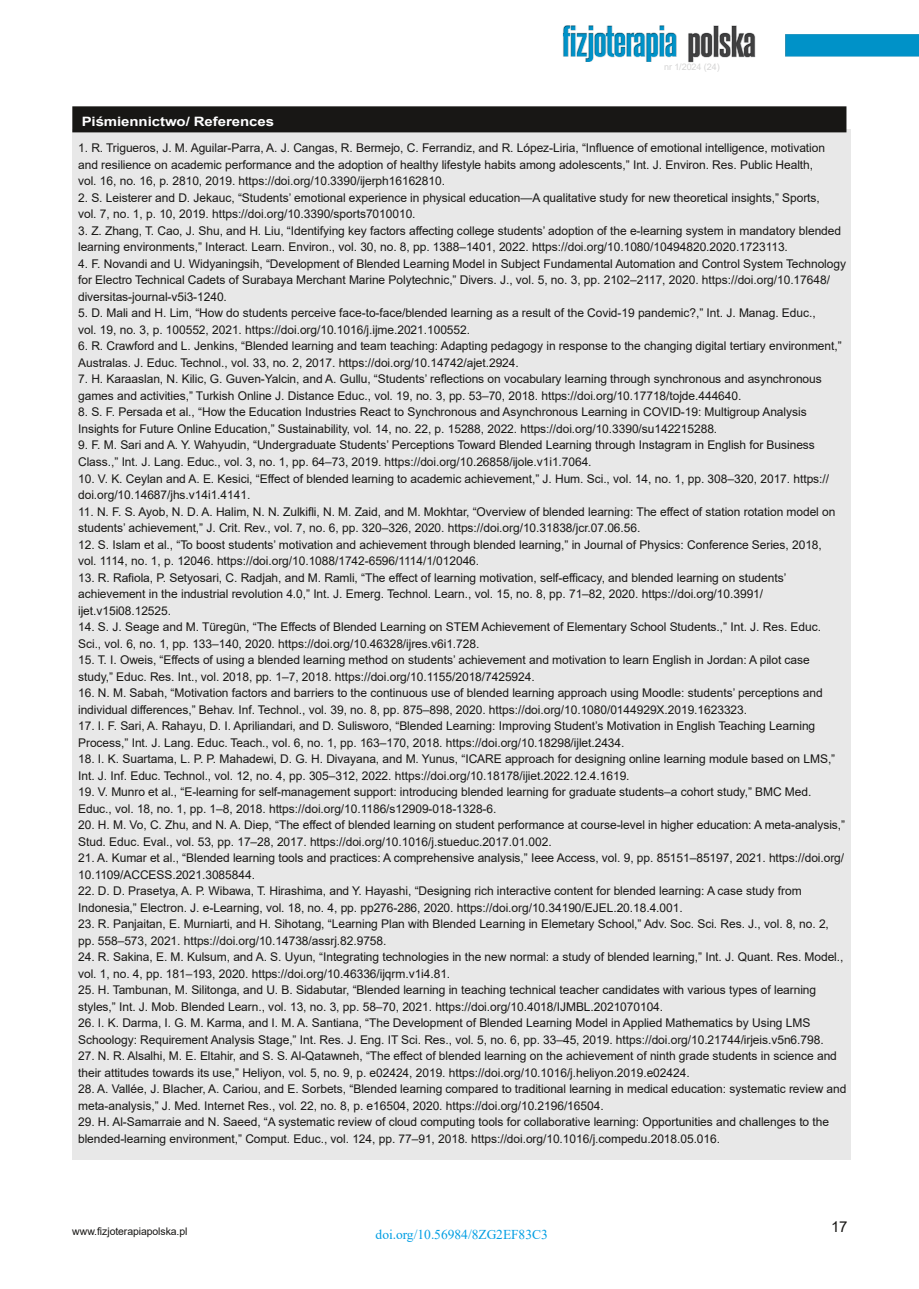
<style>
.page{position:relative;width:919px;height:1289px;background:#fff}
.page>*{position:absolute;margin:0;border:0;box-sizing:border-box;transform-origin:0 0}
.t1{font:15px "Arial";color:#181715}
.t2{font:13.5px "Times New Roman";color:#009ee3}
.t3{font:700 12.9px "Arial";letter-spacing:-.005em;color:#fff;scale:1.16 1}
.t4{font:12px/16.5px "Arial";letter-spacing:-.005em;color:#181715}
.t5{font:10.5px "Arial";letter-spacing:-.01em;color:#181715}
.t6{font:9px "Arial";letter-spacing:-.005em;color:rgb(111 110 110/.3)}
</style>
<div class="page">
<img style="left:562px;top:25px;width:356px;height:38px">
<div style="left:73px;top:107px;width:772px;height:25px;background:#181715"></div>
<div style="left:72px;top:106px;width:774px;height:26px;border:1px solid #181715"></div>
<div style="left:72px;top:129px;width:778px;height:1030px;background:#e8e8e8"></div>
<p class="t6" style="left:664px;top:62px;width:57px">nr 1/2024 (24)</p>
<p class="t3" style="left:82px;top:115px;width:167px">Piśmiennictwo/ References</p>
<p class="t4" style="left:78px;top:140px;width:748px">1. R. Trigueros, J. M. Aguilar-Parra, A. J. Cangas, R. Bermejo, C. Ferrandiz, and R. López-Liria, “Influence of emotional intelligence, motivation and resilience on academic performance and the adoption of healthy lifestyle habits among adolescents,” Int. J. Environ. Res. Public Health, vol. 16, no. 16, p. 2810, 2019. https://doi.org/10.3390/ijerph16162810.</p>
<p class="t4" style="left:78px;top:189px;width:743px">2. S. Leisterer and D. Jekauc, “Students’ emotional experience in physical education—A qualitative study for new theoretical insights,” Sports, vol. 7, no. 1, p. 10, 2019. https://doi.org/10.3390/sports7010010.</p>
<p class="t4" style="left:78px;top:222px;width:764px">3. Z. Zhang, T. Cao, J. Shu, and H. Liu, “Identifying key factors affecting college students’ adoption of the e-learning system in mandatory blended learning environments,” Interact. Learn. Environ., vol. 30, no. 8, pp. 1388–1401, 2022. https://doi.org/10.1080/10494820.2020.1723113.</p>
<p class="t4" style="left:78px;top:255px;width:769px">4. F. Novandi and U. Widyaningsih, “Development of Blended Learning Model in Subject Fundamental Automation and Control System Technology for Electro Technical Cadets of Surabaya Merchant Marine Polytechnic,” Divers. J., vol. 5, no. 3, pp. 2102–2117, 2020. https://doi.org/10.17648/ diversitas-journal-v5i3-1240.</p>
<p class="t4" style="left:78px;top:305px;width:739px">5. D. Mali and H. Lim, “How do students perceive face-to-face/blended learning as a result of the Covid-19 pandemic?,” Int. J. Manag. Educ., vol. 19, no. 3, p. 100552, 2021. https://doi.org/10.1016/j.ijme.2021.100552.</p>
<p class="t4" style="left:78px;top:338px;width:765px">6. R. Crawford and L. Jenkins, “Blended learning and team teaching: Adapting pedagogy in response to the changing digital tertiary environment,”<br>Australas. J. Educ. Technol., vol. 33, no. 2, 2017. https://doi.org/10.14742/ajet.2924.</p>
<p class="t4" style="left:78px;top:371px;width:745px">7. H. Karaaslan, N. Kilic, G. Guven-Yalcin, and A. Gullu, “Students’ reflections on vocabulary learning through synchronous and asynchronous games and activities,” Turkish Online J. Distance Educ., vol. 19, no. 3, pp. 53–70, 2018. https://doi.org/10.17718/tojde.444640.</p>
<p class="t4" style="left:78px;top:404px;width:730px">8. S. F. Persada et al., “How the Education Industries React to Synchronous and Asynchronous Learning in COVID-19: Multigroup Analysis<br>Insights for Future Online Education,” Sustainability, vol. 14, no. 22, p. 15288, 2022. https://doi.org/10.3390/su142215288.</p>
<p class="t4" style="left:78px;top:437px;width:738px">9. F. M. Sari and A. Y. Wahyudin, “Undergraduate Students’ Perceptions Toward Blended Learning through Instagram in English for Business<br>Class.,” Int. J. Lang. Educ., vol. 3, no. 1, pp. 64–73, 2019. https://doi.org/10.26858/ijole.v1i1.7064.</p>
<p class="t4" style="left:78px;top:470px;width:752px">10. V. K. Ceylan and A. E. Kesici, “Effect of blended learning to academic achievement,” J. Hum. Sci., vol. 14, no. 1, pp. 308–320, 2017. https:// doi.org/10.14687/jhs.v14i1.4141.</p>
<p class="t4" style="left:78px;top:503px;width:758px">11. N. F. S. Ayob, N. D. A. Halim, N. N. Zulkifli, N. M. Zaid, and M. Mokhtar, “Overview of blended learning: The effect of station rotation model on students’ achievement,” J. Crit. Rev., vol. 7, no. 6, pp. 320–326, 2020. https://doi.org/10.31838/jcr.07.06.56.</p>
<p class="t4" style="left:78px;top:536px;width:745px">12. S. Islam et al., “To boost students’ motivation and achievement through blended learning,” in Journal of Physics: Conference Series, 2018, vol. 1114, no. 1, p. 12046. https://doi.org/10.1088/1742-6596/1114/1/012046.</p>
<p class="t4" style="left:78px;top:569px;width:709px">13. R. Rafiola, P. Setyosari, C. Radjah, and M. Ramli, “The effect of learning motivation, self-efficacy, and blended learning on students’ achievement in the industrial revolution 4.0,” Int. J. Emerg. Technol. Learn., vol. 15, no. 8, pp. 71–82, 2020. https://doi.org/10.3991/ ijet.v15i08.12525.</p>
<p class="t4" style="left:78px;top:618px;width:744px">14. S. J. Seage and M. Türegün, “The Effects of Blended Learning on STEM Achievement of Elementary School Students.,” Int. J. Res. Educ.<br>Sci., vol. 6, no. 1, pp. 133–140, 2020. https://doi.org/10.46328/ijres.v6i1.728.</p>
<p class="t4" style="left:78px;top:651px;width:733px">15. T. I. Oweis, “Effects of using a blended learning method on students’ achievement and motivation to learn English in Jordan: A pilot case study,” Educ. Res. Int., vol. 2018, pp. 1–7, 2018. https://doi.org/10.1155/2018/7425924.</p>
<p class="t4" style="left:78px;top:684px;width:746px">16. N. M. Sabah, “Motivation factors and barriers to the continuous use of blended learning approach using Moodle: students’ perceptions and individual differences,” Behav. Inf. Technol., vol. 39, no. 8, pp. 875–898, 2020. https://doi.org/10.1080/0144929X.2019.1623323.</p>
<p class="t4" style="left:78px;top:717px;width:738px">17. I. F. Sari, A. Rahayu, D. I. Apriliandari, and D. Sulisworo, “Blended Learning: Improving Student’s Motivation in English Teaching Learning<br>Process,” Int. J. Lang. Educ. Teach., vol. 6, no. 1, pp. 163–170, 2018. https://doi.org/10.18298/ijlet.2434.</p>
<p class="t4" style="left:78px;top:750px;width:758px">18. I. K. Suartama, L. P. P. Mahadewi, D. G. H. Divayana, and M. Yunus, “ICARE approach for designing online learning module based on LMS,”<br>Int. J. Inf. Educ. Technol., vol. 12, no. 4, pp. 305–312, 2022. https://doi.org/10.18178/ijiet.2022.12.4.1619.</p>
<p class="t4" style="left:78px;top:783px;width:734px">19. V. Munro et al., “E-learning for self-management support: introducing blended learning for graduate students–a cohort study,” BMC Med.<br>Educ., vol. 18, no. 1, pp. 1–8, 2018. https://doi.org/10.1186/s12909-018-1328-6.</p>
<p class="t4" style="left:78px;top:816px;width:768px">20. H. M. Vo, C. Zhu, and N. A. Diep, “The effect of blended learning on student performance at course-level in higher education: A meta-analysis,”<br>Stud. Educ. Eval., vol. 53, pp. 17–28, 2017. https://doi.org/10.1016/j.stueduc.2017.01.002.</p>
<p class="t4" style="left:78px;top:849px;width:767px">21. A. Kumar et al., “Blended learning tools and practices: A comprehensive analysis,” Ieee Access, vol. 9, pp. 85151–85197, 2021. https://doi.org/<br>10.1109/ACCESS.2021.3085844.</p>
<p class="t4" style="left:78px;top:882px;width:725px">22. D. D. Prasetya, A. P. Wibawa, T. Hirashima, and Y. Hayashi, “Designing rich interactive content for blended learning: A case study from<br>Indonesia,” Electron. J. e-Learning, vol. 18, no. 4, pp. pp276-286, 2020. https://doi.org/10.34190/EJEL.20.18.4.001.</p>
<p class="t4" style="left:78px;top:915px;width:752px">23. R. Panjaitan, E. Murniarti, and H. Sihotang, “Learning Plan with Blended Learning in Elemetary School,” Adv. Soc. Sci. Res. J., vol. 8, no. 2, pp. 558–573, 2021. https://doi.org/10.14738/assrj.82.9758.</p>
<p class="t4" style="left:78px;top:948px;width:766px">24. R. Sakina, E. M. Kulsum, and A. S. Uyun, “Integrating technologies in the new normal: a study of blended learning,” Int. J. Quant. Res. Model., vol. 1, no. 4, pp. 181–193, 2020. https://doi.org/10.46336/ijqrm.v1i4.81.</p>
<p class="t4" style="left:78px;top:981px;width:739px">25. H. Tambunan, M. Silitonga, and U. B. Sidabutar, “Blended learning in teaching technical teacher candidates with various types of learning styles,” Int. J. Mob. Blended Learn., vol. 13, no. 3, pp. 58–70, 2021. https://doi.org/10.4018/IJMBL.2021070104.</p>
<p class="t4" style="left:78px;top:1014px;width:747px">26. I. K. Darma, I. G. M. Karma, and I. M. A. Santiana, “The Development of Blended Learning Model in Applied Mathematics by Using LMS<br>Schoology: Requirement Analysis Stage,” Int. Res. J. Eng. IT Sci. Res., vol. 5, no. 6, pp. 33–45, 2019. https://doi.org/10.21744/irjeis.v5n6.798.</p>
<p class="t4" style="left:78px;top:1047px;width:760px">27. N. R. Alsalhi, M. E. Eltahir, and S. S. Al-Qatawneh, “The effect of blended learning on the achievement of ninth grade students in science and their attitudes towards its use,” Heliyon, vol. 5, no. 9, p. e02424, 2019. https://doi.org/10.1016/j.heliyon.2019.e02424.</p>
<p class="t4" style="left:78px;top:1080px;width:769px">28. A. Vallée, J. Blacher, A. Cariou, and E. Sorbets, “Blended learning compared to traditional learning in medical education: systematic review and meta-analysis,” J. Med. Internet Res., vol. 22, no. 8, p. e16504, 2020. https://doi.org/10.2196/16504.</p>
<p class="t4" style="left:78px;top:1113px;width:752px">29. H. Al-Samarraie and N. Saeed, “A systematic review of cloud computing tools for collaborative learning: Opportunities and challenges to the blended-learning environment,” Comput. Educ., vol. 124, pp. 77–91, 2018. https://doi.org/10.1016/j.compedu.2018.05.016.</p>
<p class="t5" style="left:72px;top:1225px;width:117px">www.fizjoterapiapolska.pl</p>
<p class="t2" style="left:375px;top:1227px;width:174px">doi.org/10.56984/8ZG2EF83C3</p>
<p class="t1" style="left:831px;top:1218px;width:18px">17</p>
</div>
